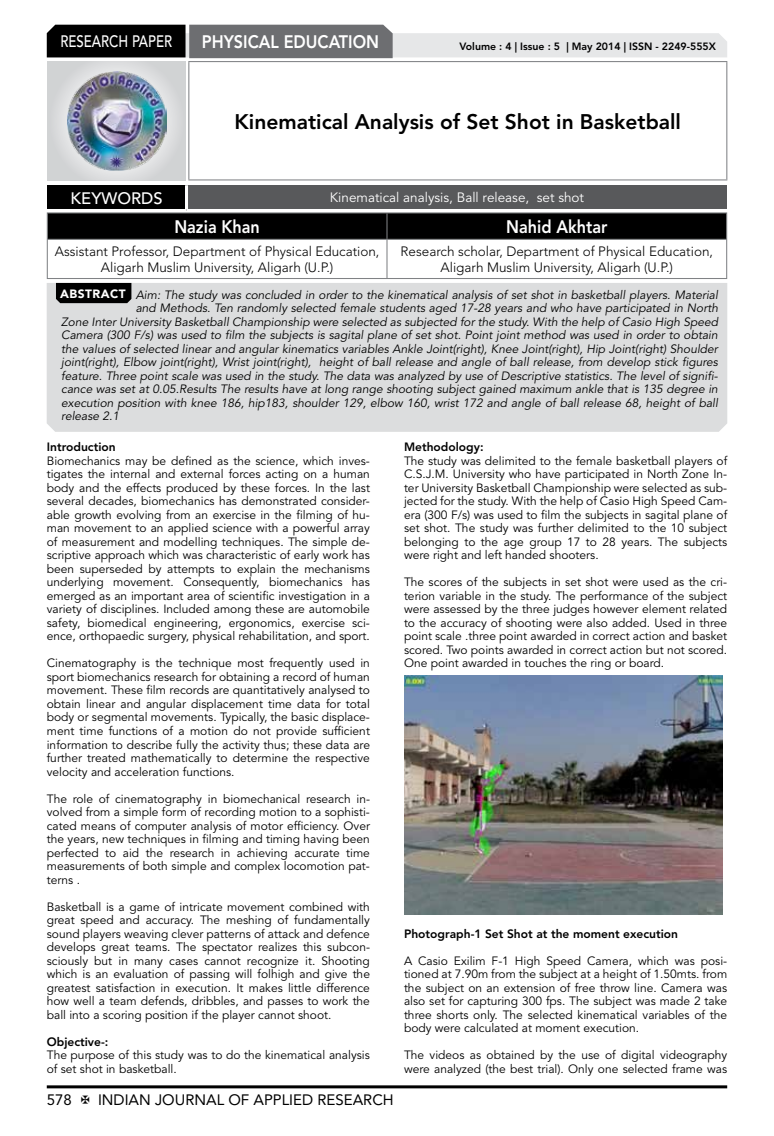
<style>
.page{position:relative;width:774px;height:1136px;background:#fff}
.page>*{position:absolute;margin:0;border:0;box-sizing:border-box;transform-origin:0 0}
.t1{font:800 21px "Avenir LT Std";color:#000}
.t2{font:800 18px "Avenir LT Std";color:#fff;scale:.9 1}
.t3{font:500 16.5px "Avenir LT Std";color:#fff;scale:.8 1}
.t4{font:500 16.5px "Avenir LT Std";color:#fff}
.t5{font:15px "Avenir LT Std";color:#000}
.t6{font:300 13.5px/16.2px "Avenir LT Std";color:#000;text-align:center}
.t7{font:13.5px "Avenir LT Std";color:#fff}
.t8{font:12px/13.5px "Avenir LT Std";color:#000;text-align:justify}
.t9{font:italic 12px "Avenir LT Std";color:#000}
.t10{font:800 12px "Avenir LT Std";color:#000}
.t11{font:800 10.5px "Avenir LT Std";color:#000}
.s1{font-weight:900;font-style:normal;color:#fff}
</style>
<div class="page">
<hr style="left:47px;top:1085px;width:680px;height:3px;background:#000">
<div style="left:48px;top:62px;width:137px;height:118px;background:linear-gradient(to right,#d9dadb,#d9dadb)"></div>
<img style="left:68px;top:71px;width:99px;height:100px">
<svg style="left:47px;top:25px;width:680px;height:33px;background:#979899"></svg>
<hr style="left:188px;top:61px;width:539px;height:1px;background:#808285">
<hr style="left:188px;top:62px;width:1px;height:117px;background:#808285">
<hr style="left:726px;top:62px;width:1px;height:117px;background:#808285">
<hr style="left:188px;top:179px;width:539px;height:1px;background:#808285">
<hr style="left:47px;top:212px;width:340px;height:1px;background:#808285">
<hr style="left:387px;top:212px;width:340px;height:1px;background:#808285">
<svg style="left:47px;top:213px;width:680px;height:26px;background:#040404"></svg>
<hr style="left:47px;top:239px;width:340px;height:1px;background:#808285">
<hr style="left:47px;top:240px;width:1px;height:38px;background:#808285">
<hr style="left:387px;top:239px;width:340px;height:1px;background:#808285">
<hr style="left:386px;top:240px;width:1px;height:38px;background:#808285">
<hr style="left:726px;top:240px;width:1px;height:38px;background:#808285">
<hr style="left:47px;top:278px;width:340px;height:1px;background:#808285">
<hr style="left:387px;top:278px;width:340px;height:1px;background:#808285">
<div style="left:47px;top:185px;width:139px;height:25px;background:#000"></div>
<div style="left:186px;top:185px;width:541px;height:25px;background:#58595b"></div>
<hr style="left:185px;top:185px;width:3px;height:24px;background:#fff">
<hr style="left:47px;top:209px;width:139px;height:3px;background:#fff">
<hr style="left:186px;top:209px;width:541px;height:3px;background:#fff">
<div style="left:47px;top:283px;width:680px;height:149px;background:#dcddde"></div>
<svg style="left:56px;top:283px;width:75px;height:20px"></svg>
<img style="left:404px;top:675px;width:318px;height:239px">
<h3 class="t3" style="left:60px;top:32px;width:139px">RESEARCH PAPER</h3>
<h2 class="t2" style="left:202px;top:31px;width:198px">PHYSICAL EDUCATION</h2>
<p class="t11" style="left:459px;top:41px;width:258px">Volume : 4 | Issue : 5 | May 2014 | ISSN - 2249-555X</p>
<h1 class="t1" style="left:235px;top:109px;width:448px">Kinematical Analysis of Set Shot in Basketball</h1>
<h3 class="t4" style="left:71px;top:189px;width:94px">KEYWORDS</h3>
<p class="t7" style="left:330px;top:189px;width:256px">Kinematical analysis, Ball release, set shot</p>
<h2 class="t2" style="left:174px;top:216px;width:97px">Nazia Khan</h2>
<h2 class="t2" style="left:506px;top:216px;width:114px">Nahid Akhtar</h2>
<p class="t6" style="left:55px;top:243px;width:326px">Assistant Professor, Department of Physical Education,<br>Aligarh Muslim University, Aligarh (U.P.)</p>
<p class="t6" style="left:401px;top:243px;width:314px">Research scholar, Department of Physical Education,<br>Aligarh Muslim University, Aligarh (U.P.)</p>
<p class="t9" style="left:60px;top:288px;width:659px"><span class="s1">ABSTRACT</span> Aim: The study was concluded in order to the kinematical analysis of set shot in basketball players. Material</p>
<p class="t9" style="left:136px;top:301px;width:584px">and Methods. Ten randomly selected female students aged 17-28 years and who have participated in North</p>
<p class="t9" style="left:61px;top:315px;width:658px">Zone Inter University Basketball Championship were selected as subjected for the study. With the help of Casio High Speed</p>
<p class="t9" style="left:61px;top:328px;width:658px">Camera (300 F/s) was used to film the subjects is sagital plane of set shot. Point joint method was used in order to obtain</p>
<p class="t9" style="left:61px;top:342px;width:658px">the values of selected linear and angular kinematics variables Ankle Joint(right), Knee Joint(right), Hip Joint(right) Shoulder</p>
<p class="t9" style="left:61px;top:355px;width:658px">joint(right), Elbow joint(right), Wrist joint(right), height of ball release and angle of ball release, from develop stick figures</p>
<p class="t9" style="left:61px;top:369px;width:658px">feature. Three point scale was used in the study. The data was analyzed by use of Descriptive statistics. The level of signifi-</p>
<p class="t9" style="left:61px;top:382px;width:658px">cance was set at 0.05.Results The results have at long range shooting subject gained maximum ankle that is 135 degree in</p>
<p class="t9" style="left:61px;top:396px;width:658px">execution position with knee 186, hip183, shoulder 129, elbow 160, wrist 172 and angle of ball release 68, height of ball</p>
<p class="t9" style="left:61px;top:409px;width:60px">release 2.1</p>
<p class="t10" style="left:47px;top:440px;width:70px">Introduction</p>
<p class="t8" style="left:47px;top:454px;width:325px">Biomechanics may be defined as the science, which inves&shy;tigates the internal and external forces acting on a human body and the effects produced by these forces. In the last several decades, biomechanics has demonstrated consider&shy;able growth evolving from an exercise in the filming of hu&shy;man movement to an applied science with a powerful array of measurement and modelling techniques. The simple de&shy;scriptive approach which was characteristic of early work has been superseded by attempts to explain the mechanisms underlying movement. Consequently, biomechanics has emerged as an important area of scientific investigation in a variety of disciplines. Included among these are automobile safety, biomedical engineering, ergonomics, exercise sci&shy;ence, orthopaedic surgery, physical rehabilitation, and sport.</p>
<p class="t8" style="left:47px;top:656px;width:325px">Cinematography is the technique most frequently used in sport biomechanics research for obtaining a record of human movement. These film records are quantitatively analysed to obtain linear and angular displacement time data for total body or segmental movements. Typically, the basic displace&shy;ment time functions of a motion do not provide sufficient information to describe fully the activity thus; these data are further treated mathematically to determine the respective velocity and acceleration functions.</p>
<p class="t8" style="left:47px;top:791px;width:325px">The role of cinematography in biomechanical research in&shy;volved from a simple form of recording motion to a sophisti&shy;cated means of computer analysis of motor efficiency. Over the years, new techniques in filming and timing having been perfected to aid the research in achieving accurate time measurements of both simple and complex locomotion pat&shy;terns .</p>
<p class="t8" style="left:47px;top:899px;width:325px">Basketball is a game of intricate movement combined with great speed and accuracy. The meshing of fundamentally sound players weaving clever patterns of attack and defence develops great teams. The spectator realizes this subcon&shy;sciously but in many cases cannot recognize it. Shooting which is an evaluation of passing will folhigh and give the greatest satisfaction in execution. It makes little difference how well a team defends, dribbles, and passes to work the ball into a scoring position if the player cannot shoot.</p>
<p class="t10" style="left:47px;top:1034px;width:63px">Objective-:</p>
<p class="t8" style="left:47px;top:1048px;width:325px">The purpose of this study was to do the kinematical analysis of set shot in basketball.</p>
<p class="t10" style="left:404px;top:440px;width:81px">Methodology:</p>
<p class="t8" style="left:404px;top:454px;width:325px">The study was delimited to the female basketball players of C.S.J.M. University who have participated in North Zone In&shy;ter University Basketball Championship were selected as sub&shy;jected for the study. With the help of Casio High Speed Cam&shy;era (300 F/s) was used to film the subjects in sagital plane of set shot. The study was further delimited to the 10 subject belonging to the age group 17 to 28 years. The subjects were right and left handed shooters.</p>
<p class="t8" style="left:404px;top:575px;width:325px">The scores of the subjects in set shot were used as the cri&shy;terion variable in the study. The performance of the subject were assessed by the three judges however element related to the accuracy of shooting were also added. Used in three point scale .three point awarded in correct action and basket scored. Two points awarded in correct action but not scored.<br>One point awarded in touches the ring or board.</p>
<p class="t10" style="left:404px;top:926px;width:276px">Photograph-1 Set Shot at the moment execution</p>
<p class="t8" style="left:404px;top:953px;width:325px">A Casio Exilim F-1 High Speed Camera, which was posi&shy;tioned at 7.90m from the subject at a height of 1.50mts. from the subject on an extension of free throw line. Camera was also set for capturing 300 fps. The subject was made 2 take three shorts only. The selected kinematical variables of the body were calculated at moment execution.</p>
<p class="t8" style="left:404px;top:1048px;width:325px">The videos as obtained by the use of digital videography were analyzed (the best trial). Only one selected frame was</p>
<p class="t5" style="left:47px;top:1090px;width:27px">578</p>
<p class="t5" style="left:98px;top:1090px;width:297px">INDIAN JOURNAL OF APPLIED RESEARCH</p>
</div>
